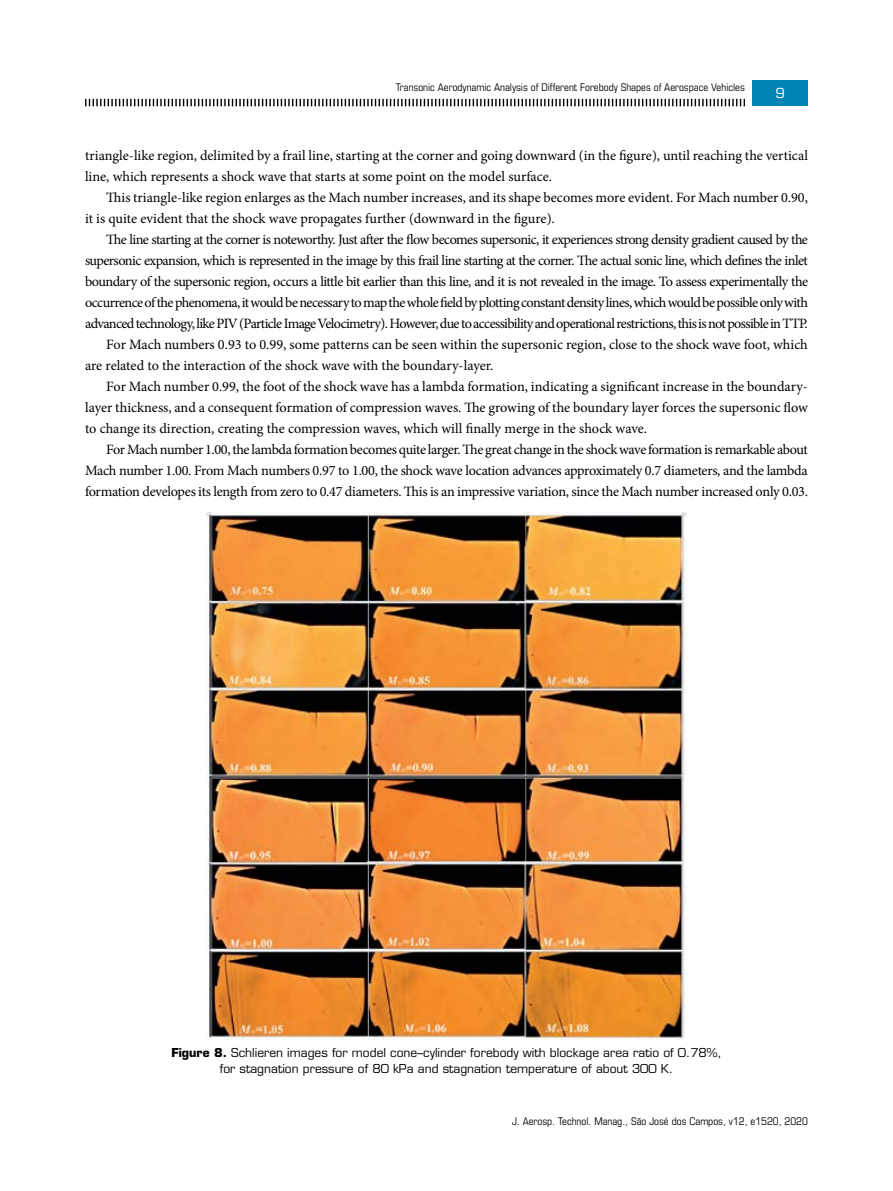
<style>
.page{position:relative;width:893px;height:1191px;background:#fff}
.page>*{position:absolute;margin:0;border:0;box-sizing:border-box;transform-origin:0 0}
.t1{font:14.25px "Minion Pro";letter-spacing:-.02em;color:#000}
.t2{font:14.25px/21px "Minion Pro";color:#000}
.t3{font:14.25px "Minion Pro";letter-spacing:-.04em;color:#000}
.t4{font:14.25px "Minion Pro";letter-spacing:-.045em;color:#000}
.t5{font:13.5px "Eurostile LT Std";color:#fff}
.t6{font:12px/16.5px "Eurostile LT Std";color:#000;text-align:center}
.t7{font:condensed 10.5px "Eurostile LT Std";color:#000}
.s1{font-weight:700}
</style>
<div class="page">
<svg style="left:85px;top:99px;width:660px;height:7px"></svg>
<div style="left:753px;top:81px;width:55px;height:25px;background:#0084b6"></div>
<img style="left:206px;top:512px;width:481px;height:527px">
<p class="t7" style="left:396px;top:81px;width:351px">Transonic Aerodynamic Analysis of Different Forebody Shapes of Aerospace Vehicles</p>
<p class="t5" style="left:776px;top:85px;width:11px">9</p>
<p class="t2" style="left:85px;top:144px;width:724px">triangle-like region, delimited by a frail line, starting at the corner and going downward (in the figure), until reaching the vertical line, which represents a shock wave that starts at some point on the model surface.</p>
<p class="t2" style="left:85px;top:186px;width:724px;text-indent:21px">This triangle-like region enlarges as the Mach number increases, and its shape becomes more evident. For Mach number 0.90, it is quite evident that the shock wave propagates further (downward in the figure).</p>
<p class="t3" style="left:106px;top:229px;width:703px">The line starting at the corner is noteworthy. Just after the flow becomes supersonic, it experiences strong density gradient caused by the</p>
<p class="t3" style="left:85px;top:250px;width:724px">supersonic expansion, which is represented in the image by this frail line starting at the corner. The actual sonic line, which defines the inlet</p>
<p class="t1" style="left:85px;top:271px;width:725px">boundary of the supersonic region, occurs a little bit earlier than this line, and it is not revealed in the image. To assess experimentally the</p>
<p class="t3" style="left:85px;top:292px;width:724px">occurrence of the phenomena, it would be necessary to map the whole field by plotting constant density lines, which would be possible only with</p>
<p class="t4" style="left:85px;top:313px;width:724px">advanced technology, like PIV (Particle Image Velocimetry). However, due to accessibility and operational restrictions, this is not possible in TTP.</p>
<p class="t2" style="left:106px;top:334px;width:703px">For Mach numbers 0.93 to 0.99, some patterns can be seen within the supersonic region, close to the shock wave foot, which</p>
<p class="t1" style="left:85px;top:355px;width:410px">are related to the interaction of the shock wave with the boundary-layer.</p>
<p class="t2" style="left:106px;top:376px;width:703px">For Mach number 0.99, the foot of the shock wave has a lambda formation, indicating a significant increase in the boundary-</p>
<p class="t1" style="left:85px;top:397px;width:724px">layer thickness, and a consequent formation of compression waves. The growing of the boundary layer forces the supersonic flow</p>
<p class="t1" style="left:85px;top:418px;width:563px">to change its direction, creating the compression waves, which will finally merge in the shock wave.</p>
<p class="t1" style="left:106px;top:439px;width:703px">For Mach number 1.00, the lambda formation becomes quite larger. The great change in the shock wave formation is remarkable about</p>
<p class="t1" style="left:85px;top:460px;width:724px">Mach number 1.00. From Mach numbers 0.97 to 1.00, the shock wave location advances approximately 0.7 diameters, and the lambda</p>
<p class="t1" style="left:85px;top:481px;width:724px">formation developes its length from zero to 0.47 diameters. This is an impressive variation, since the Mach number increased only 0.03.</p>
<p class="t6" style="left:171px;top:1044px;width:552px"><span class="s1">Figure 8.</span> Schlieren images for model cone–cylinder forebody with blockage area ratio of 0.78%, for stagnation pressure of 80 kPa and stagnation temperature of about 300 K.</p>
<p class="t7" style="left:512px;top:1114px;width:297px">J. Aerosp. Technol. Manag., São José dos Campos, v12, e1520, 2020</p>
</div>
